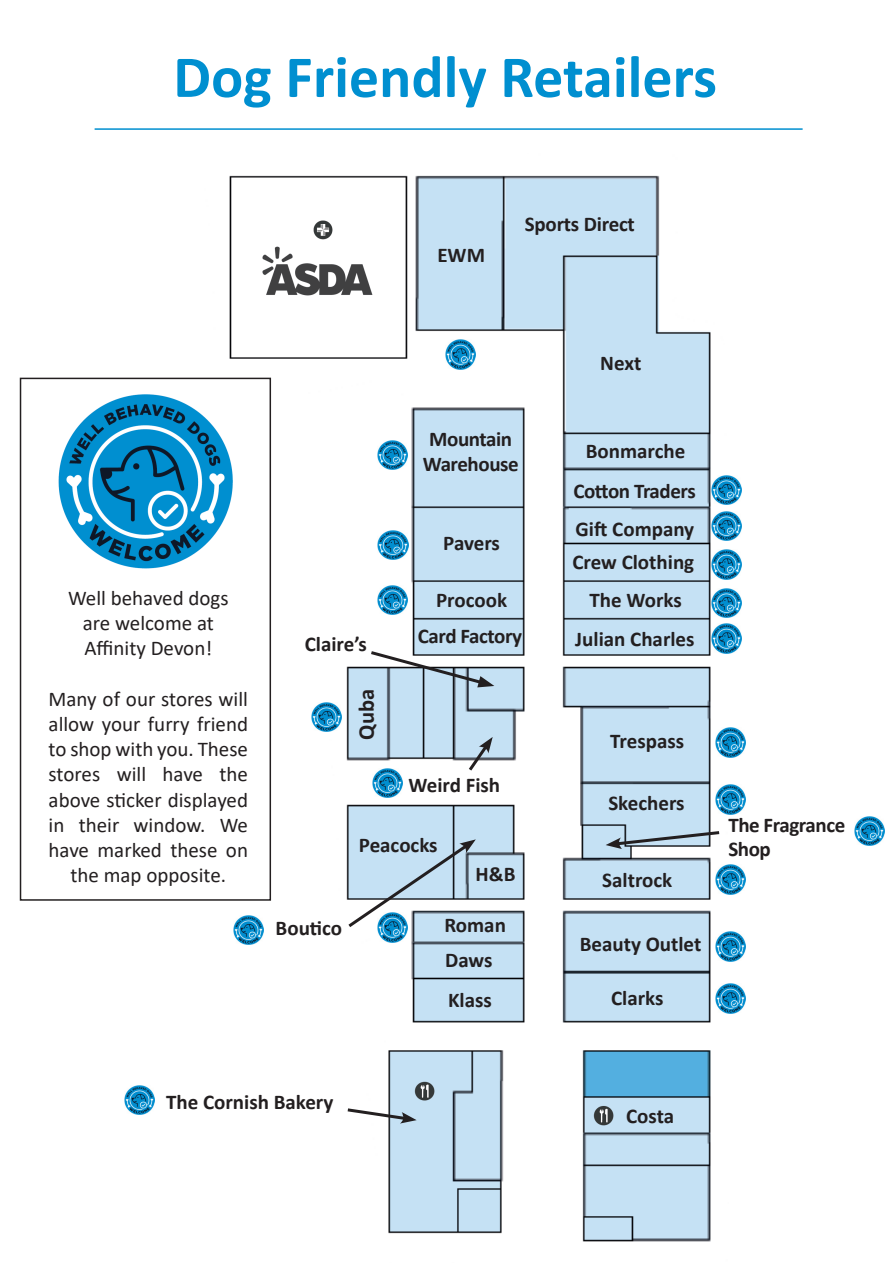
<style>
.page{position:relative;width:893px;height:1263px;background:#fff}
.page>*{position:absolute;margin:0;border:0;box-sizing:border-box;transform-origin:0 0}
.t1{font:700 60px "Calibri";color:#008fd0}
.t2{font:700 22.5px "Calibri";color:#231f20}
.t3{font:700 21px "Calibri";color:#231f20}
.t4{font:21px/25.2px "Calibri";color:#231f20;text-align:center}
.t5{font:700 21px/25.2px "Calibri";letter-spacing:-.02em;color:#231f20;text-align:center}
</style>
<div class="page">
<img style="left:205px;top:175px;width:506px;height:1067px">
<hr style="left:95px;top:128px;width:708px;height:2px;background:#008fd0">
<svg style="left:606px;top:829px;width:114px;height:20px;background:#a5b6c2"></svg>
<svg style="left:345px;top:839px;width:131px;height:91px"></svg>
<svg style="left:344px;top:1106px;width:73px;height:17px"></svg>
<img style="left:412px;top:1079px;width:25px;height:25px">
<img style="left:591px;top:1104px;width:25px;height:25px">
<svg style="left:368px;top:649px;width:126px;height:38px"></svg>
<svg style="left:466px;top:737px;width:27px;height:37px"></svg>
<img style="left:253px;top:243px;width:127px;height:61px">
<img style="left:310px;top:216px;width:26px;height:25px">
<div style="left:49px;top:393px;width:193px;height:177px;background:#fff"></div>
<img style="left:58px;top:394px;width:175px;height:175px">
<div style="left:20px;top:378px;width:251px;height:523px;border:2px solid #231f20"></div>
<div style="left:377px;top:439px;width:30px;height:32px;background:#fff"></div>
<img style="left:377px;top:440px;width:30px;height:30px">
<img style="left:715px;top:931px;width:30px;height:30px">
<div style="left:234px;top:914px;width:30px;height:32px;background:#fff"></div>
<img style="left:234px;top:915px;width:30px;height:30px">
<img style="left:715px;top:983px;width:30px;height:30px">
<img style="left:125px;top:1085px;width:30px;height:30px">
<img style="left:711px;top:475px;width:30px;height:30px">
<img style="left:711px;top:549px;width:30px;height:30px">
<svg style="left:445px;top:338px;width:30px;height:33px"></svg>
<img style="left:445px;top:339px;width:30px;height:30px">
<img style="left:711px;top:511px;width:30px;height:30px">
<img style="left:711px;top:623px;width:30px;height:30px">
<div style="left:378px;top:529px;width:30px;height:32px;background:#fff"></div>
<img style="left:378px;top:530px;width:30px;height:30px">
<div style="left:311px;top:701px;width:30px;height:32px;background:#fff"></div>
<img style="left:311px;top:702px;width:30px;height:30px">
<div style="left:377px;top:584px;width:30px;height:32px;background:#fff"></div>
<img style="left:377px;top:585px;width:30px;height:30px">
<svg style="left:377px;top:911px;width:30px;height:32px"></svg>
<img style="left:377px;top:912px;width:30px;height:30px">
<img style="left:715px;top:865px;width:30px;height:30px">
<img style="left:715px;top:784px;width:30px;height:30px">
<svg style="left:725px;top:727px;width:11px;height:31px"></svg>
<img style="left:715px;top:728px;width:30px;height:29px">
<img style="left:855px;top:816px;width:30px;height:30px">
<img style="left:711px;top:588px;width:30px;height:30px">
<div style="left:373px;top:766px;width:30px;height:33px;background:#fff"></div>
<img style="left:373px;top:768px;width:30px;height:30px">
<p class="t1" style="left:173px;top:35px;width:545px">Dog Friendly Retailers</p>
<p class="t3" style="left:437px;top:240px;width:49px">EWM</p>
<p class="t3" style="left:525px;top:209px;width:112px">Sports Direct</p>
<p class="t5" style="left:423px;top:426px;width:97px">Mountain<br>Warehouse</p>
<p class="t4" style="left:68px;top:585px;width:162px">Well behaved dogs</p>
<p class="t4" style="left:83px;top:610px;width:133px">are welcome at</p>
<p class="t4" style="left:84px;top:635px;width:129px">Affinity Devon!</p>
<p class="t4" style="left:49px;top:686px;width:201px">Many of our stores will allow your furry friend to shop with you. These stores will have the above sticker displayed in their window. We have marked these on the map opposite.</p>
<p class="t3" style="left:443px;top:528px;width:58px">Pavers</p>
<p class="t3" style="left:436px;top:585px;width:73px">Procook</p>
<p class="t3" style="left:305px;top:629px;width:64px">Claire’s</p>
<p class="t5" style="left:418px;top:623px;width:106px">Card Factory</p>
<p class="t2" style="left:351px;top:740px;width:52px;rotate:-90deg">Quba</p>
<p class="t3" style="left:408px;top:770px;width:93px">Weird Fish</p>
<p class="t3" style="left:276px;top:913px;width:68px">Boutico</p>
<p class="t3" style="left:359px;top:830px;width:80px">Peacocks</p>
<p class="t3" style="left:476px;top:859px;width:41px">H&amp;B</p>
<p class="t3" style="left:444px;top:910px;width:63px">Roman</p>
<p class="t3" style="left:445px;top:945px;width:49px">Daws</p>
<p class="t3" style="left:448px;top:985px;width:45px">Klass</p>
<p class="t3" style="left:166px;top:1087px;width:169px">The Cornish Bakery</p>
<p class="t3" style="left:600px;top:348px;width:43px">Next</p>
<p class="t3" style="left:586px;top:436px;width:101px">Bonmarche</p>
<p class="t5" style="left:573px;top:478px;width:124px">Cotton Traders</p>
<p class="t3" style="left:576px;top:514px;width:120px">Gift Company</p>
<p class="t3" style="left:572px;top:547px;width:123px">Crew Clothing</p>
<p class="t3" style="left:589px;top:585px;width:94px">The Works</p>
<p class="t3" style="left:575px;top:624px;width:121px">Julian Charles</p>
<p class="t3" style="left:610px;top:726px;width:75px">Trespass</p>
<p class="t3" style="left:608px;top:788px;width:78px">Skechers</p>
<p class="t3" style="left:602px;top:865px;width:72px">Saltrock</p>
<p class="t3" style="left:580px;top:929px;width:123px">Beauty Outlet</p>
<p class="t3" style="left:611px;top:983px;width:54px">Clarks</p>
<p class="t5" style="left:728px;top:812px;width:118px">The Fragrance</p>
<p class="t3" style="left:728px;top:834px;width:44px">Shop</p>
<p class="t3" style="left:626px;top:1101px;width:49px">Costa</p>
</div>
